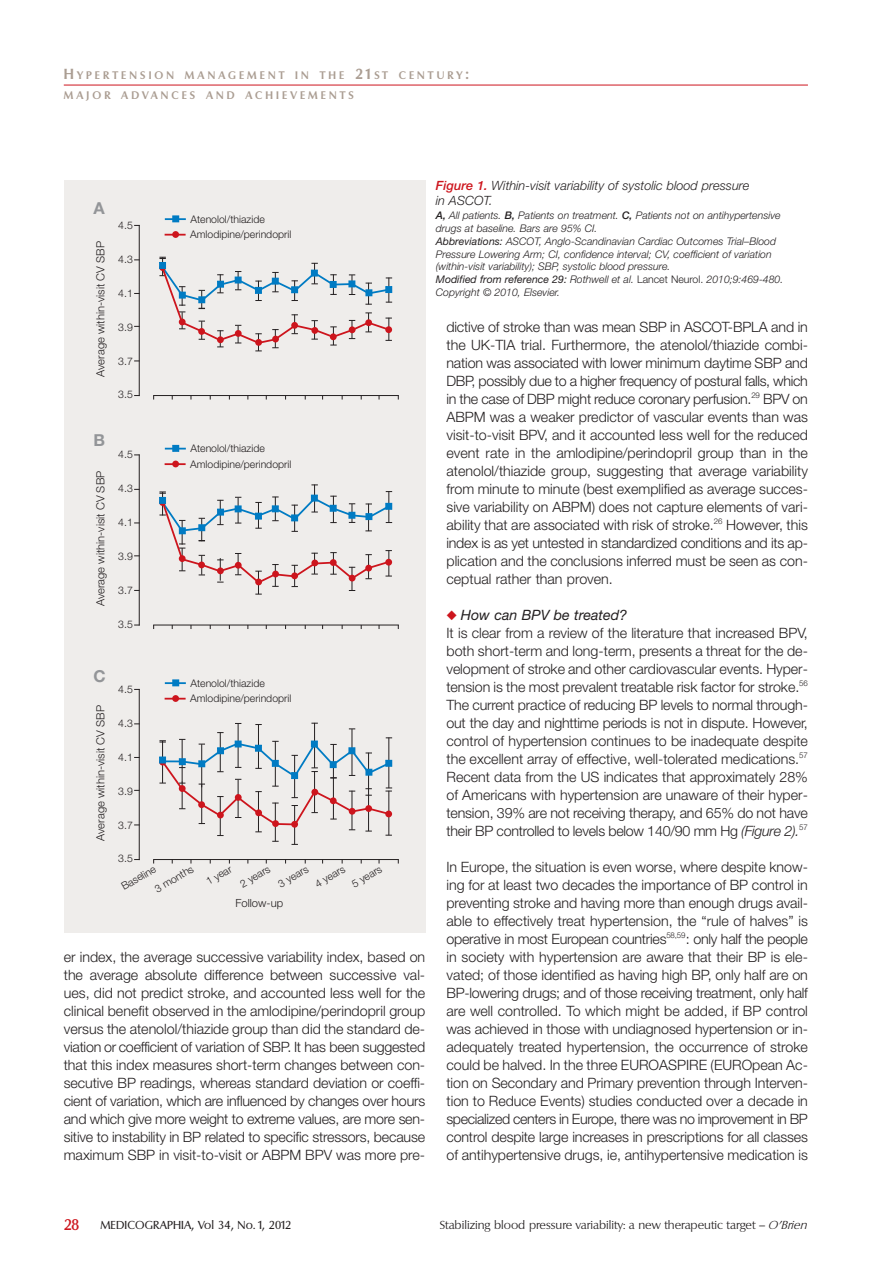
<style>
.page{position:relative;width:893px;height:1263px;background:#fff}
.page>*{position:absolute;margin:0;border:0;box-sizing:border-box;transform-origin:0 0}
.t1{font:700 16.5px "Helvetica Neue";color:#939598}
.t2{font:500 15px "Columbia";color:#cd151d}
.t3{font:300 14.25px/18px "Helvetica Neue";color:#231f20;text-align:justify}
.t4{font:italic 300 12.75px/15px "Helvetica Neue";color:#231f20}
.t5{font:300 11.25px "Helvetica Neue";color:#231f20}
.t6{font:300 11.25px "Columbia";color:#231f20}
.t7{font:11.25px "Columbia";letter-spacing:.015em;color:#231f20}
.t8{font:600 10.65px/20px "Columbia";letter-spacing:.295em;color:#aa9d92}
.t9{font:italic 300 10.5px/12.8px "Helvetica Neue";color:#231f20}
.t10{font:300 10.5px/18.8px "Helvetica Neue";color:#231f20}
.s1{font-size:14.25px}
.s2{font-weight:500;color:#cd151d}
.s3{font-weight:500}
.s4{font-weight:400}
.s5{font-style:normal}
.s6{color:#cd151d}
.s7{font-weight:400;font-style:italic}
.s8{font-style:italic}
.s9{font-family:"Icoluku"}
</style>
<div class="page">
<hr style="left:64px;top:85px;width:744px;height:1px;background:#cd151d">
<div style="left:64px;top:180px;width:361px;height:753px;background:#efedeb"></div>
<hr style="left:139px;top:689px;width:1px;height:170px;background:#231f20">
<hr style="left:154px;top:859px;width:244px;height:1px;background:#231f20">
<hr style="left:165px;top:682px;width:21px;height:2px;background:#007bc3">
<svg style="left:165px;top:698px;width:21px;height:1px"></svg>
<div style="left:172px;top:695px;width:7px;height:7px;background:#cd151d;border-radius:50%"></div>
<div style="left:172px;top:680px;width:7px;height:6px;border:1px solid #007bc3"></div>
<hr style="left:139px;top:455px;width:1px;height:170px;background:#231f20">
<hr style="left:154px;top:625px;width:244px;height:1px;background:#231f20">
<hr style="left:165px;top:463px;width:21px;height:2px;background:#cd151d">
<div style="left:172px;top:461px;width:7px;height:6px;background:#cd151d;border-radius:50%"></div>
<svg style="left:165px;top:445px;width:21px;height:6px"></svg>
<div style="left:172px;top:445px;width:7px;height:7px;border:1px solid #007bc3"></div>
<hr style="left:139px;top:225px;width:1px;height:171px;background:#231f20">
<hr style="left:154px;top:395px;width:244px;height:1px;background:#231f20">
<hr style="left:165px;top:218px;width:21px;height:2px;background:#007bc3">
<hr style="left:165px;top:234px;width:21px;height:2px;background:#cd151d">
<div style="left:172px;top:231px;width:7px;height:7px;background:#cd151d;border-radius:50%"></div>
<div style="left:172px;top:216px;width:7px;height:6px;border:1px solid #007bc3"></div>
<svg style="left:159px;top:257px;width:233px;height:94px"></svg>
<svg style="left:159px;top:484px;width:233px;height:111px"></svg>
<svg style="left:159px;top:723px;width:233px;height:122px"></svg>
<p class="t8" style="left:64px;top:65px;width:407px"><span class="s1">H</span>YPERTENSION MANAGEMENT IN THE <span class="s1">21</span>ST CENTURY<span class="s1">:<br></span>MAJOR ADVANCES AND ACHIEVEMENTS</p>
<p class="t1" style="left:94px;top:202px;width:13px">A</p>
<p class="t5" style="left:97px;top:377px;width:137px;rotate:-90deg">Average within-visit CV SBP</p>
<p class="t10" style="left:118px;top:217px;width:16px">4.5</p>
<p class="t10" style="left:118px;top:251px;width:16px">4.3</p>
<p class="t10" style="left:118px;top:285px;width:16px">4.1</p>
<p class="t10" style="left:118px;top:319px;width:16px">3.9</p>
<p class="t10" style="left:118px;top:352px;width:16px">3.7</p>
<p class="t10" style="left:118px;top:386px;width:16px">3.5</p>
<p class="t1" style="left:94px;top:434px;width:13px">B</p>
<p class="t5" style="left:97px;top:606px;width:137px;rotate:-90deg">Average within-visit CV SBP</p>
<p class="t10" style="left:118px;top:446px;width:16px">4.5</p>
<p class="t10" style="left:118px;top:480px;width:16px">4.3</p>
<p class="t10" style="left:118px;top:514px;width:16px">4.1</p>
<p class="t10" style="left:118px;top:548px;width:16px">3.9</p>
<p class="t10" style="left:118px;top:582px;width:16px">3.7</p>
<p class="t10" style="left:118px;top:616px;width:16px">3.5</p>
<p class="t10" style="left:190px;top:210px;width:76px">Atenolol/thiazide</p>
<p class="t10" style="left:190px;top:226px;width:103px">Amlodipine/perindopril</p>
<p class="t10" style="left:190px;top:440px;width:76px">Atenolol/thiazide</p>
<p class="t10" style="left:190px;top:456px;width:103px">Amlodipine/perindopril</p>
<p class="t1" style="left:94px;top:670px;width:14px">C</p>
<p class="t5" style="left:97px;top:841px;width:137px;rotate:-90deg">Average within-visit CV SBP</p>
<p class="t10" style="left:190px;top:674px;width:76px">Atenolol/thiazide</p>
<p class="t10" style="left:118px;top:681px;width:16px">4.5</p>
<p class="t10" style="left:118px;top:715px;width:16px">4.3</p>
<p class="t10" style="left:118px;top:749px;width:16px">4.1</p>
<p class="t10" style="left:118px;top:782px;width:16px">3.9</p>
<p class="t10" style="left:118px;top:816px;width:16px">3.7</p>
<p class="t10" style="left:118px;top:850px;width:16px">3.5</p>
<p class="t10" style="left:142px;top:866px;width:44px;text-indent:-28px;rotate:-30deg">Baseline<br>3 months</p>
<p class="t10" style="left:203px;top:874px;width:29px;rotate:-30deg">1 year</p>
<p class="t10" style="left:237px;top:877px;width:34px;rotate:-30deg">2 years</p>
<p class="t10" style="left:275px;top:877px;width:34px;rotate:-30deg">3 years</p>
<p class="t10" style="left:312px;top:877px;width:34px;rotate:-30deg">4 years</p>
<p class="t10" style="left:348px;top:877px;width:34px;rotate:-30deg">5 years</p>
<p class="t10" style="left:190px;top:690px;width:103px">Amlodipine/perindopril</p>
<p class="t5" style="left:235px;top:899px;width:49px">Follow-up</p>
<p class="t3" style="left:64px;top:949px;width:363px">er index, the average successive variability index, based on the average absolute difference between successive val&shy;ues, did not predict stroke, and accounted less well for the clinical benefit observed in the amlodipine/perindopril group versus the atenolol/thiazide group than did the standard de&shy;viation or coefficient of variation of SBP. It has been suggested that this index measures short-term changes between con&shy;secutive BP readings, whereas standard deviation or coeffi&shy;cient of variation, which are influenced by changes over hours and which give more weight to extreme values, are more sen&shy;sitive to instability in BP related to specific stressors, because maximum SBP in visit-to-visit or ABPM BPV was more pre-</p>
<p class="t4" style="left:436px;top:179px;width:315px"><span class="s2">Figure 1.</span> Within-visit variability of systolic blood pressure in ASCOT.</p>
<p class="t9" style="left:436px;top:210px;width:349px"><span class="s3">A,</span> All patients. <span class="s3">B,</span> Patients on treatment. <span class="s3">C,</span> Patients not on antihypertensive drugs at baseline. Bars are 95% CI.<br><span class="s4">Abbreviations:</span> ASCOT, Anglo-Scandinavian Cardiac Outcomes Trial–Blood Pressure Lowering Arm; CI, confidence interval; CV, coefficient of variation (within-visit variability); SBP, systolic blood pressure.<br><span class="s4">Modified from reference 29:</span> Rothwell et al. <span class="s5">Lancet Neurol.</span> 2010;9:469-480.<br>Copyright © 2010, Elsevier.</p>
<p class="t3" style="left:446px;top:319px;width:363px">dictive of stroke than was mean SBP in ASCOT-BPLA and in the UK-TIA trial. Furthermore, the atenolol/thiazide combi&shy;nation was associated with lower minimum daytime SBP and DBP, possibly due to a higher frequency of postural falls, which in the case of DBP might reduce coronary perfusion.<sup>29</sup> BPV on ABPM was a weaker predictor of vascular events than was visit-to-visit BPV, and it accounted less well for the reduced event rate in the amlodipine/perindopril group than in the atenolol/thiazide group, suggesting that average variability from minute to minute (best exemplified as average succes&shy;sive variability on ABPM) does not capture elements of vari&shy;ability that are associated with risk of stroke.<sup>26</sup> However, this index is as yet untested in standardized conditions and its ap&shy;plication and the conclusions inferred must be seen as con&shy;ceptual rather than proven.</p>
<p class="t3" style="left:446px;top:607px;width:363px;text-align:left"><span class="s6">◆</span> <span class="s7">How can BPV be treated?<br></span>It is clear from a review of the literature that increased BPV, both short-term and long-term, presents a threat for the de&shy;velopment of stroke and other cardiovascular events. Hyper&shy;tension is the most prevalent treatable risk factor for stroke.<sup>56<br></sup>The current practice of reducing BP levels to normal through&shy;out the day and nighttime periods is not in dispute. However, control of hypertension continues to be inadequate despite the excellent array of effective, well-tolerated medications.<sup>57<br></sup>Recent data from the US indicates that approximately 28% of Americans with hypertension are unaware of their hyper&shy;tension, 39% are not receiving therapy, and 65% do not have their BP controlled to levels below 140/90 mm Hg <span class="s8">(Figure 2).</span><sup>57</sup></p>
<p class="t3" style="left:446px;top:859px;width:363px">In Europe, the situation is even worse, where despite know&shy;ing for at least two decades the importance of BP control in preventing stroke and having more than enough drugs avail&shy;able to effectively treat hypertension, the “rule of halves” is operative in most European countries<sup>58,59</sup>: only half the people in society with hypertension are aware that their BP is ele&shy;vated; of those identified as having high BP, only half are on BP-lowering drugs; and of those receiving treatment, only half are well controlled. To which might be added, if BP control was achieved in those with undiagnosed hypertension or in&shy;adequately treated hypertension, the occurrence of stroke could be halved. In the three EUROASPIRE (EUROpean Ac&shy;tion on Secondary and Primary prevention through Interven&shy;tion to Reduce Events) studies conducted over a decade in specialized centers in Europe, there was no improvement in BP control despite large increases in prescriptions for all classes of antihypertensive drugs, ie, antihypertensive medication is</p>
<p class="t2" style="left:64px;top:1215px;width:17px">28</p>
<p class="t7" style="left:100px;top:1219px;width:193px">MEDICOGRAPHIA, Vol 34, No. 1, 2012</p>
<p class="t6" style="left:440px;top:1218px;width:370px">Stabilizing blood pressure variability: a new therapeutic target – <span class="s9">O’Brien</span></p>
</div>
